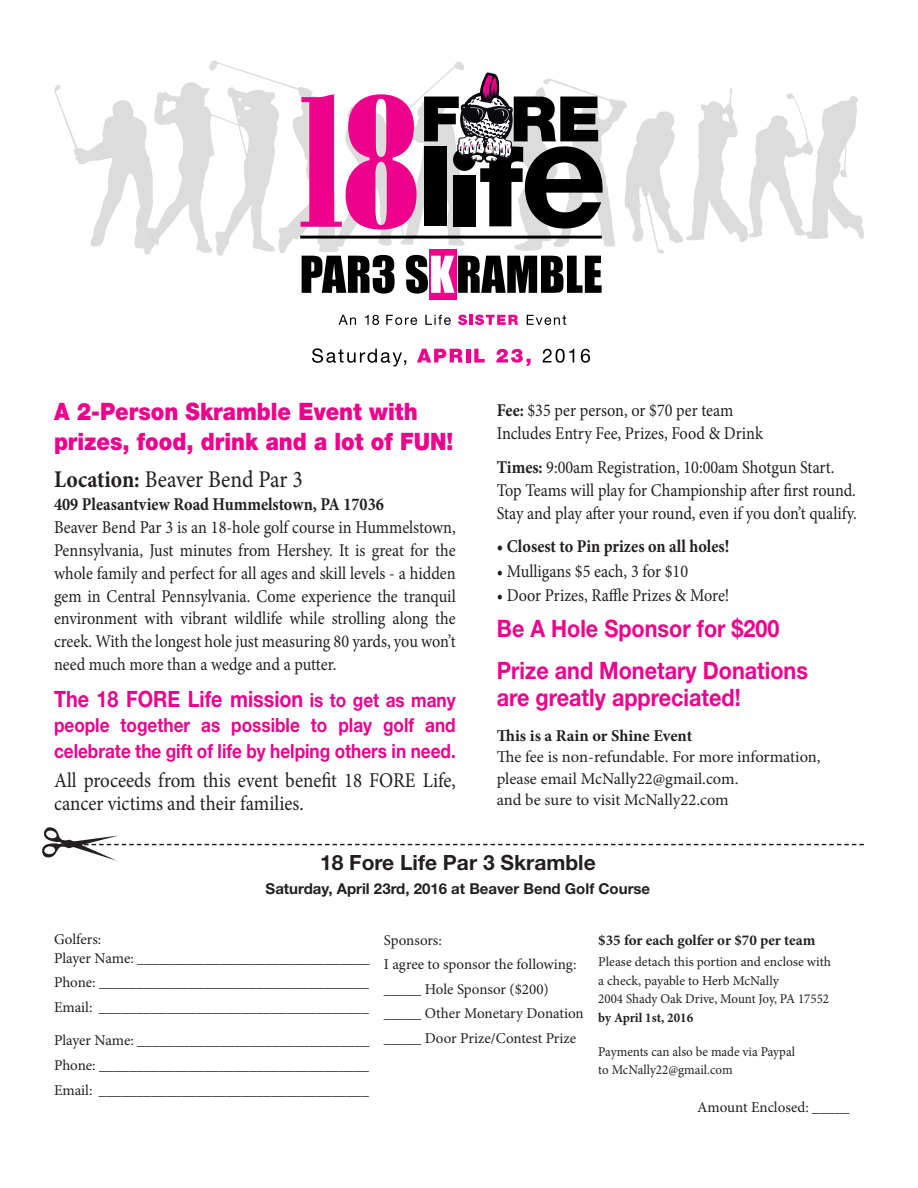
<style>
.page{position:relative;width:918px;height:1188px;background:#fff}
.page>*{position:absolute;margin:0;border:0;box-sizing:border-box;transform-origin:0 0}
.t1{font:700 24px "Helvetica Neue LT Std";color:#ed028c;scale:.9 1}
.t2{font:900 24px "Helvetica Neue LT Std";color:#ed028c;scale:.9 1}
.t3{font:24px "Minion Pro";color:#231f20;scale:.9 1}
.t4{font:700 22.5px "Helvetica Neue LT Std";color:#ed028c;scale:.88 1}
.t5{font:21px/23px "Minion Pro";color:#231f20;scale:.9 1}
.t6{font:700 21px "Helvetica Neue LT Std";color:#231f20}
.t7{font:700 19.5px/25.5px "Helvetica Neue LT Std";color:#ed028c;scale:.88 1}
.t8{font:18px/23px "Minion Pro";letter-spacing:-.005em;color:#231f20;text-align:justify;scale:.9 1}
.t9{font:700 18px "Minion Pro";color:#231f20;scale:.9 1}
.t10{font:16.5px/21.5px "Minion Pro";letter-spacing:-.005em;color:#231f20}
.t11{font:700 16.5px "Minion Pro";color:#231f20}
.t12{font:15px "Minion Pro";letter-spacing:-.005em;color:#231f20}
.t13{font:700 15px "Helvetica Neue LT Std";color:#231f20}
.t14{font:700 15px "Minion Pro";color:#231f20}
.t15{font:13.5px "Minion Pro";color:#231f20;scale:.96 1}
.t16{font:13.5px "Minion Pro";color:#231f20}
.t17{font:700 13.5px "Minion Pro";color:#231f20;scale:.96 1}
.s1{font-weight:700}
.s2{font-size:19.5px}
</style>
<div class="page">
<svg style="left:42px;top:827px;width:822px;height:34px"></svg>
<svg style="left:312px;top:348px;width:94px;height:18px"></svg>
<svg style="left:417px;top:349px;width:46px;height:13px"></svg>
<hr style="left:466px;top:349px;width:4px;height:13px;background:#ed008c">
<svg style="left:474px;top:349px;width:11px;height:13px"></svg>
<svg style="left:496px;top:349px;width:35px;height:17px"></svg>
<svg style="left:543px;top:349px;width:31px;height:14px"></svg>
<svg style="left:581px;top:349px;width:9px;height:14px"></svg>
<div style="left:429px;top:249px;width:27px;height:50px;background:#ed008c"></div>
<svg style="left:54px;top:60px;width:810px;height:234px"></svg>
<svg style="left:338px;top:315px;width:18px;height:10px"></svg>
<svg style="left:365px;top:315px;width:14px;height:10px"></svg>
<svg style="left:386px;top:315px;width:31px;height:10px"></svg>
<svg style="left:425px;top:315px;width:26px;height:10px"></svg>
<svg style="left:458px;top:315px;width:9px;height:10px"></svg>
<hr style="left:469px;top:315px;width:4px;height:10px;background:#ed008c">
<svg style="left:475px;top:315px;width:43px;height:10px"></svg>
<svg style="left:527px;top:315px;width:39px;height:10px"></svg>
<p class="t2" style="left:54px;top:397px;width:406px">A 2-Person Skramble Event with</p>
<p class="t2" style="left:54px;top:427px;width:445px">prizes, food, drink and a lot of FUN!</p>
<p class="t3" style="left:54px;top:463px;width:278px"><span class="s1">Location:</span> Beaver Bend Par 3</p>
<p class="t9" style="left:54px;top:492px;width:368px">409 Pleasantview Road Hummelstown, PA 17036</p>
<p class="t8" style="left:54px;top:516px;width:448px">Beaver Bend Par 3 is an 18-hole golf course in Hummelstown, Pennsylvania, Just minutes from Hershey. It is great for the whole family and perfect for all ages and skill levels - a hidden gem in Central Pennsylvania. Come experience the tranquil environment with vibrant wildlife while strolling along the creek. With the longest hole just measuring 80 yards, you won’t need much more than a wedge and a putter.</p>
<p class="t4" style="left:54px;top:685px;width:458px">The 18 FORE Life mission <span class="s2">is to get as many</span></p>
<p class="t7" style="left:54px;top:712px;width:458px">people together as possible to play golf and celebrate the gift of life by helping others in need.</p>
<p class="t5" style="left:54px;top:769px;width:448px">All proceeds from this event benefit 18 FORE Life, cancer victims and their families.</p>
<p class="t8" style="left:497px;top:399px;width:265px"><span class="s1">Fee:</span> $35 per person, or $70 per team</p>
<p class="t8" style="left:497px;top:422px;width:298px">Includes Entry Fee, Prizes, Food &amp; Drink</p>
<p class="t8" style="left:497px;top:456px;width:377px"><span class="s1">Times:</span> 9:00am Registration, 10:00am Shotgun Start.</p>
<p class="t8" style="left:497px;top:479px;width:401px">Top Teams will play for Championship after first round.</p>
<p class="t8" style="left:497px;top:502px;width:402px">Stay and play after your round, even if you don’t qualify.</p>
<p class="t9" style="left:497px;top:534px;width:260px">• Closest to Pin prizes on all holes!</p>
<p class="t8" style="left:497px;top:560px;width:214px">• Mulligans $5 each, 3 for $10</p>
<p class="t8" style="left:497px;top:584px;width:260px">• Door Prizes, Raffle Prizes &amp; More!</p>
<p class="t1" style="left:497px;top:614px;width:316px">Be A Hole Sponsor for $200</p>
<p class="t1" style="left:497px;top:656px;width:347px">Prize and Monetary Donations</p>
<p class="t1" style="left:497px;top:682px;width:273px">are greatly appreciated!</p>
<p class="t11" style="left:497px;top:724px;width:197px">This is a Rain or Shine Event</p>
<p class="t10" style="left:497px;top:746px;width:325px">The fee is non-refundable. For more information, please email McNally22@gmail.com.<br>and be sure to visit McNally22.com</p>
<p class="t6" style="left:320px;top:849px;width:277px">18 Fore Life Par 3 Skramble</p>
<p class="t13" style="left:266px;top:879px;width:386px">Saturday, April 23rd, 2016 at Beaver Bend Golf Course</p>
<p class="t14" style="left:598px;top:929px;width:219px">$35 for each golfer or $70 per team</p>
<p class="t16" style="left:598px;top:953px;width:234px">Please detach this portion and enclose with</p>
<p class="t16" style="left:598px;top:971px;width:182px">a check, payable to Herb McNally</p>
<p class="t15" style="left:598px;top:990px;width:242px">2004 Shady Oak Drive, Mount Joy, PA 17552</p>
<p class="t17" style="left:598px;top:1008px;width:100px">by April 1st, 2016</p>
<p class="t15" style="left:598px;top:1042px;width:206px">Payments can also be made via Paypal</p>
<p class="t15" style="left:598px;top:1061px;width:141px">to McNally22@gmail.com</p>
<p class="t12" style="left:54px;top:929px;width:49px">Golfers:</p>
<p class="t12" style="left:54px;top:948px;width:317px">Player Name: _______________________________</p>
<p class="t12" style="left:54px;top:972px;width:317px">Phone: ____________________________________</p>
<p class="t12" style="left:54px;top:997px;width:316px">Email: ____________________________________</p>
<p class="t12" style="left:54px;top:1031px;width:317px">Player Name: _______________________________</p>
<p class="t12" style="left:54px;top:1055px;width:317px">Phone: ____________________________________</p>
<p class="t12" style="left:54px;top:1080px;width:316px">Email: ____________________________________</p>
<p class="t12" style="left:384px;top:930px;width:59px">Sponsors:</p>
<p class="t12" style="left:384px;top:954px;width:194px">I agree to sponsor the following:</p>
<p class="t12" style="left:384px;top:979px;width:166px">_____ Hole Sponsor ($200)</p>
<p class="t12" style="left:384px;top:1004px;width:201px">_____ Other Monetary Donation</p>
<p class="t12" style="left:384px;top:1028px;width:194px">_____ Door Prize/Contest Prize</p>
<p class="t12" style="left:697px;top:1097px;width:154px">Amount Enclosed: _____</p>
</div>
